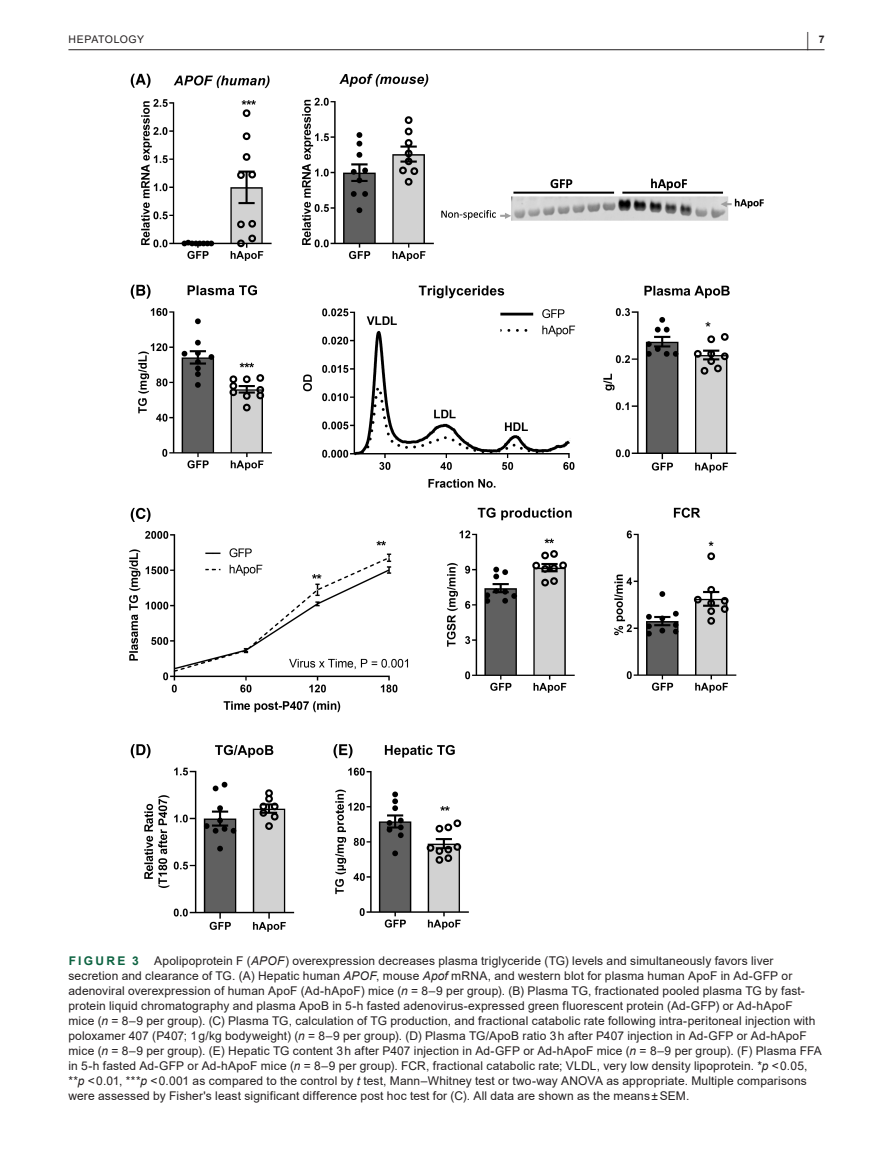
<style>
.page{position:relative;width:893px;height:1174px;background:#fff}
.page>*{position:absolute;margin:0;border:0;box-sizing:border-box;transform-origin:0 0}
.t1{font:700 19.5px "Arial";color:#231f20;scale:.38 1}
.t2{font:12px/15px "Arial";letter-spacing:.01em;color:#231f20}
.t3{font:700 12px "Arial";letter-spacing:.19em;color:#0d6341}
.t4{font:10.5px "Arial";letter-spacing:.03em;color:#231f20}
.t5{font:700 10.5px "Arial";color:#231f20}
.s1{font-style:italic}
</style>
<div class="page">
<hr style="left:68px;top:49px;width:756px;height:1px;background:#231f20">
<img style="left:129px;top:73px;width:635px;height:859px">
<h1 class="t1" style="left:807px;top:25px;width:7px">|</h1>
<p class="t4" style="left:69px;top:32px;width:77px">HEPATOLOGY</p>
<p class="t5" style="left:819px;top:32px;width:7px">7</p>
<p class="t2" style="left:68px;top:953px;width:755px;text-indent:86px">Apolipoprotein F (<span class="s1">APOF</span>) overexpression decreases plasma triglyceride (TG) levels and simultaneously favors liver secretion and clearance of TG. (A) Hepatic human <span class="s1">APOF</span>, mouse <span class="s1">Apof</span> mRNA, and western blot for plasma human ApoF in Ad-GFP or adenoviral overexpression of human ApoF (Ad-hApoF) mice (<span class="s1">n</span> = 8–9 per group). (B) Plasma TG, fractionated pooled plasma TG by fast&shy;protein liquid chromatography and plasma ApoB in 5-h fasted adenovirus-expressed green fluorescent protein (Ad-GFP) or Ad-hApoF<br>mice (<span class="s1">n</span> = 8–9 per group). (C) Plasma TG, calculation of TG production, and fractional catabolic rate following intra-peritoneal injection with poloxamer 407 (P407; 1g/kg bodyweight) (<span class="s1">n</span> = 8–9 per group). (D) Plasma TG/ApoB ratio 3h after P407 injection in Ad-GFP or Ad-hApoF mice (<span class="s1">n</span> = 8–9 per group). (E) Hepatic TG content 3h after P407 injection in Ad-GFP or Ad-hApoF mice (<span class="s1">n</span> = 8–9 per group). (F) Plasma FFA in 5-h fasted Ad-GFP or Ad-hApoF mice (<span class="s1">n</span> = 8–9 per group). FCR, fractional catabolic rate; VLDL, very low density lipoprotein. *<span class="s1">p</span> &lt;0.05, **<span class="s1">p</span> &lt;0.01, ***<span class="s1">p</span> &lt;0.001 as compared to the control by <span class="s1">t</span> test, Mann–Whitney test or two-way ANOVA as appropriate. Multiple comparisons were assessed by Fisher's least significant difference post hoc test for (C). All data are shown as the means±SEM.</p>
<p class="t3" style="left:69px;top:952px;width:72px">FIGURE 3</p>
</div>
